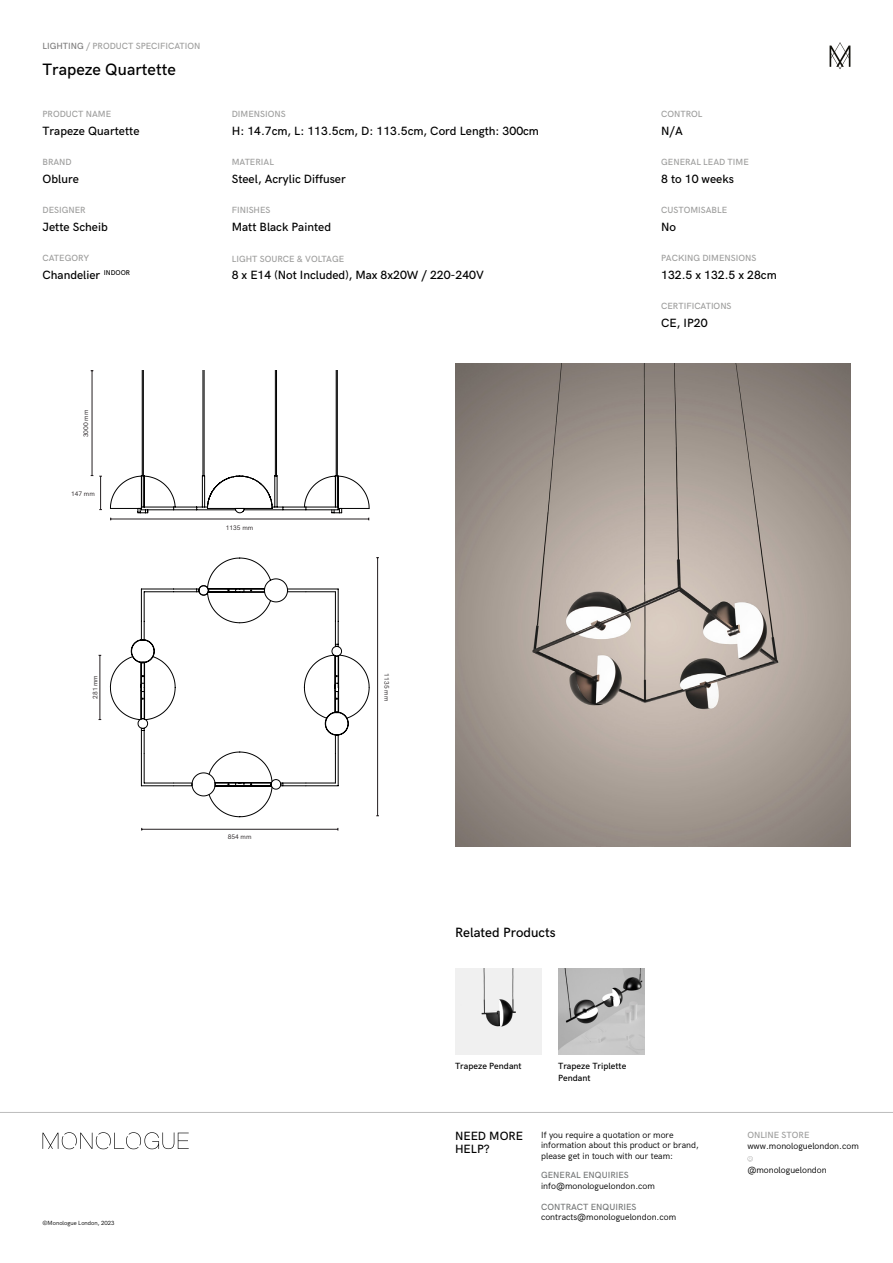
<style>
.page{position:relative;width:893px;height:1263px;background:#fff}
.page>*{position:absolute;margin:0;border:0;box-sizing:border-box;transform-origin:0 0}
.t1{font:500 16.5px "HK Grotesk";color:#000}
.t2{font:500 13.5px "HK Grotesk";color:#000}
.t3{font:500 12px/13.5px "HK Grotesk";color:#000}
.t4{font:9px/10.5px "HK Grotesk";color:#000}
.t5{font:500 9px "HK Grotesk";color:#9d9d9c}
.t6{font:500 9px/12px "HK Grotesk";color:#000}
.t7{font:500 9px "HK Grotesk";color:#757777}
.t8{font:6.6px "HK Grotesk";color:#241f21}
.t9{font:6px "HK Grotesk";color:#000}
.s1{color:#7c7b7b}
</style>
<div class="page">
<svg style="left:747px;top:1156px;width:6px;height:5px"></svg>
<hr style="left:0;top:1112px;width:893px;height:1px;background:#bcbcbc">
<svg style="left:43px;top:1132px;width:146px;height:17px"></svg>
<svg style="left:830px;top:42px;width:20px;height:27px"></svg>
<img style="left:455px;top:363px;width:395px;height:483px">
<img style="left:455px;top:968px;width:86px;height:86px">
<img style="left:558px;top:968px;width:86px;height:86px">
<hr style="left:276px;top:370px;width:1px;height:106px;background:#000">
<hr style="left:143px;top:370px;width:1px;height:106px;background:#000">
<hr style="left:142px;top:370px;width:1px;height:106px;background:#000">
<hr style="left:203px;top:370px;width:1px;height:106px;background:#000">
<hr style="left:275px;top:370px;width:1px;height:106px;background:#000">
<hr style="left:336px;top:370px;width:1px;height:106px;background:#000">
<hr style="left:337px;top:370px;width:1px;height:106px;background:#000">
<hr style="left:204px;top:370px;width:1px;height:106px;background:#000">
<svg style="left:207px;top:558px;width:80px;height:27px"></svg>
<svg style="left:191px;top:585px;width:97px;height:232px"></svg>
<svg style="left:110px;top:588px;width:259px;height:199px"></svg>
<hr style="left:100px;top:655px;width:1px;height:64px;background:#241f21">
<hr style="left:100px;top:476px;width:1px;height:34px;background:#241f21">
<hr style="left:92px;top:371px;width:1px;height:105px;background:#241f21">
<hr style="left:142px;top:829px;width:196px;height:1px;background:#241f21">
<hr style="left:377px;top:558px;width:1px;height:258px;background:#241f21">
<svg style="left:110px;top:475px;width:259px;height:45px"></svg>
<p class="t5" style="left:43px;top:39px;width:159px"><span class="s1">LIGHTING</span> / PRODUCT SPECIFICATION</p>
<h1 class="t1" style="left:43px;top:57px;width:135px">Trapeze Quartette</h1>
<p class="t5" style="left:43px;top:107px;width:70px">PRODUCT NAME</p>
<p class="t5" style="left:232px;top:107px;width:55px">DIMENSIONS</p>
<p class="t5" style="left:661px;top:107px;width:43px">CONTROL</p>
<p class="t3" style="left:43px;top:123px;width:99px">Trapeze Quartette</p>
<p class="t3" style="left:232px;top:123px;width:309px">H: 14.7cm, L: 113.5cm, D: 113.5cm, Cord Length: 300cm</p>
<p class="t3" style="left:661px;top:123px;width:23px">N/A</p>
<p class="t5" style="left:43px;top:155px;width:31px">BRAND</p>
<p class="t5" style="left:232px;top:155px;width:44px">MATERIAL</p>
<p class="t5" style="left:661px;top:155px;width:89px">GENERAL LEAD TIME</p>
<p class="t3" style="left:43px;top:171px;width:38px">Oblure</p>
<p class="t3" style="left:232px;top:171px;width:116px">Steel, Acrylic Diffuser</p>
<p class="t3" style="left:661px;top:171px;width:74px">8 to 10 weeks</p>
<p class="t5" style="left:43px;top:203px;width:45px">DESIGNER</p>
<p class="t5" style="left:232px;top:203px;width:40px">FINISHES</p>
<p class="t5" style="left:661px;top:203px;width:67px">CUSTOMISABLE</p>
<p class="t3" style="left:43px;top:219px;width:67px">Jette Scheib</p>
<p class="t3" style="left:232px;top:219px;width:101px">Matt Black Painted</p>
<p class="t3" style="left:661px;top:219px;width:16px">No</p>
<p class="t5" style="left:43px;top:251px;width:48px">CATEGORY</p>
<p class="t5" style="left:232px;top:252px;width:114px">LIGHT SOURCE &amp; VOLTAGE</p>
<p class="t5" style="left:661px;top:251px;width:97px">PACKING DIMENSIONS</p>
<p class="t3" style="left:43px;top:267px;width:89px">Chandelier <sup>INDOOR</sup></p>
<p class="t3" style="left:232px;top:267px;width:254px">8 x E14 (Not Included), Max 8x20W / 220-240V</p>
<p class="t8" style="left:81px;top:437px;width:29px;rotate:-90deg">3000 mm</p>
<p class="t8" style="left:71px;top:489px;width:25px">147 mm</p>
<p class="t8" style="left:226px;top:523px;width:29px">1135 mm</p>
<p class="t3" style="left:661px;top:267px;width:117px">132.5 x 132.5 x 28cm</p>
<p class="t5" style="left:661px;top:299px;width:72px">CERTIFICATIONS</p>
<p class="t3" style="left:661px;top:315px;width:48px">CE, IP20</p>
<p class="t8" style="left:90px;top:699px;width:25px;rotate:-90deg">281 mm</p>
<p class="t8" style="left:228px;top:831px;width:25px">854 mm</p>
<p class="t8" style="left:392px;top:673px;width:29px;rotate:90deg">1135 mm</p>
<p class="t2" style="left:455px;top:923px;width:102px">Related Products</p>
<p class="t6" style="left:455px;top:1059px;width:68px">Trapeze Pendant</p>
<p class="t6" style="left:558px;top:1059px;width:70px">Trapeze Triplette<br>Pendant</p>
<p class="t9" style="left:43px;top:1218px;width:74px">©Monologue London, 2023</p>
<p class="t4" style="left:541px;top:1128px;width:134px">If you require a quotation or more</p>
<p class="t5" style="left:747px;top:1128px;width:64px">ONLINE STORE</p>
<p class="t4" style="left:541px;top:1139px;width:159px">information about this product or brand, please get in touch with our team:</p>
<p class="t3" style="left:455px;top:1128px;width:70px">NEED MORE<br>HELP?</p>
<p class="t4" style="left:747px;top:1140px;width:113px">www.monologuelondon.com</p>
<p class="t4" style="left:747px;top:1164px;width:81px">@monologuelondon</p>
<p class="t7" style="left:541px;top:1200px;width:97px">CONTRACT ENQUIRIES</p>
<p class="t4" style="left:541px;top:1211px;width:137px">contracts@monologuelondon.com</p>
<p class="t7" style="left:541px;top:1168px;width:89px">GENERAL ENQUIRIES</p>
<p class="t4" style="left:541px;top:1180px;width:115px">info@monologuelondon.com</p>
</div>
